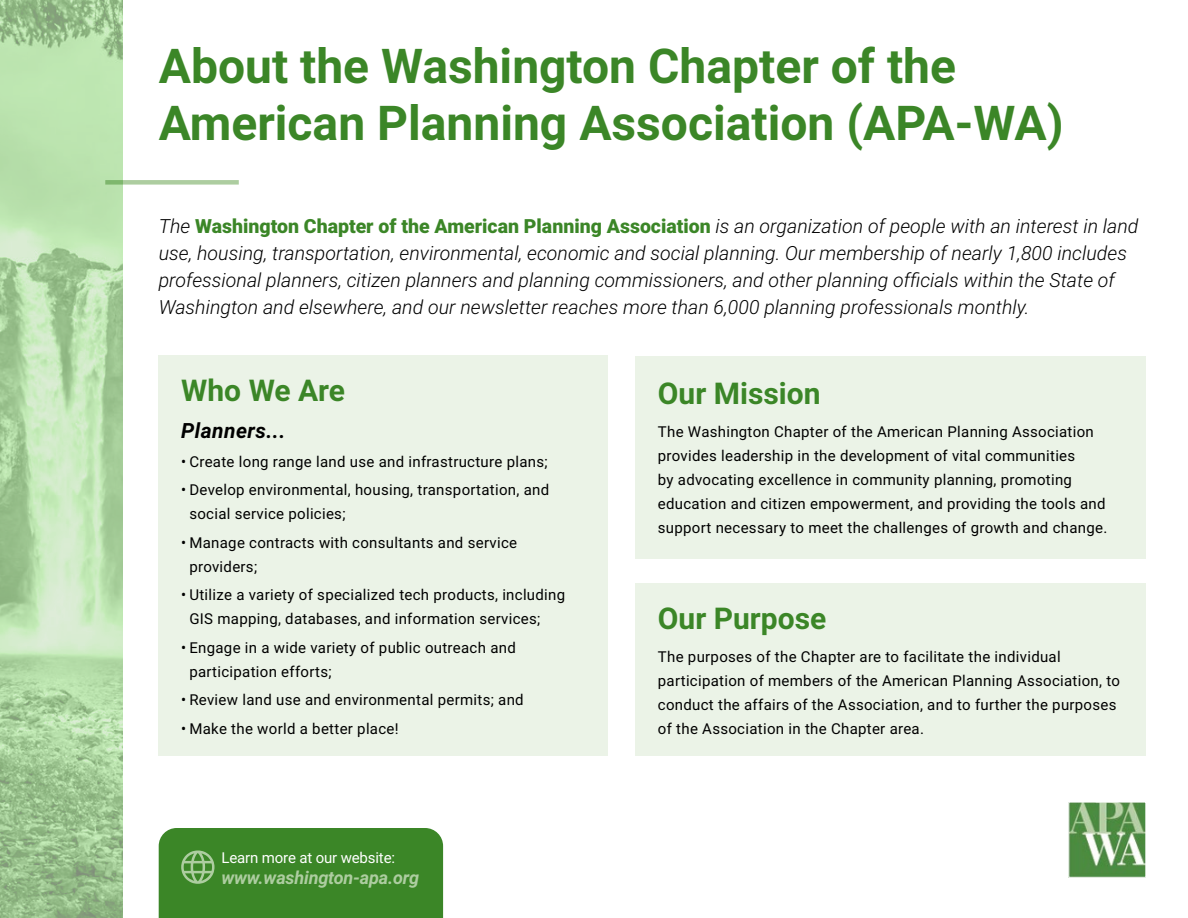
<style>
.page{position:relative;width:1188px;height:918px;background:#fff}
.page>*{position:absolute;margin:0;border:0;box-sizing:border-box;transform-origin:0 0}
.t1{font:700 48px/57px "Roboto";color:#3b8627}
.t2{font:700 30px "Roboto";color:#3b8627}
.t3{font:italic 700 21px "Roboto";letter-spacing:.02em;color:#000}
.t4{font:italic 300 19.5px/27px "Roboto";color:#000}
.t5{font:italic 700 18px "Roboto";letter-spacing:-.01em;color:#adcda0}
.t6{font:15px/24px "Roboto";letter-spacing:.02em;color:#000}
.t7{font:15px "Roboto";letter-spacing:-.01em;color:#fff}
.s1{font-weight:900;font-style:normal;color:#3b8627}
</style>
<div class="page">
<svg style="left:0;top:0;width:122px;height:918px;background:#b2d7a7"></svg>
<div style="left:105px;top:180px;width:134px;height:5px;background:#adcda0"></div>
<div style="left:635px;top:356px;width:511px;height:203px;background:#ebf3e7"></div>
<div style="left:635px;top:584px;width:511px;height:172px;background:#ebf3e7"></div>
<div style="left:159px;top:356px;width:449px;height:400px;background:#ebf3e7"></div>
<div style="left:159px;top:828px;width:284px;height:90px;background:#3b8627"></div>
<img style="left:1071px;top:804px;width:73px;height:72px">
<div style="left:1069px;top:802px;width:77px;height:76px;border:1px solid #fff"></div>
<h1 class="t1" style="left:159px;top:35px;width:906px">About the Washington Chapter of the<br>American Planning Association (APA-WA)</h1>
<p class="t4" style="left:159px;top:212px;width:981px">The <span class="s1">Washington Chapter of the American Planning Association</span> is an organization of people with an interest in land use, housing, transportation, environmental, economic and social planning. Our membership of nearly 1,800 includes professional planners, citizen planners and planning commissioners, and other planning officials within the State of Washington and elsewhere, and our newsletter reaches more than 6,000 planning professionals monthly.</p>
<h2 class="t2" style="left:181px;top:369px;width:166px">Who We Are</h2>
<h3 class="t3" style="left:181px;top:416px;width:106px">Planners...</h3>
<p class="t6" style="left:181px;top:449px;width:368px">• Create long range land use and infrastructure plans;</p>
<p class="t6" style="left:189px;top:477px;width:361px;text-indent:-8px">• Develop environmental, housing, transportation, and social service policies;</p>
<p class="t6" style="left:189px;top:530px;width:329px;text-indent:-8px">• Manage contracts with consultants and service providers;</p>
<p class="t6" style="left:189px;top:582px;width:377px;text-indent:-8px">• Utilize a variety of specialized tech products, including<br>GIS mapping, databases, and information services;</p>
<p class="t6" style="left:189px;top:635px;width:328px;text-indent:-8px">• Engage in a wide variety of public outreach and participation efforts;</p>
<p class="t6" style="left:181px;top:687px;width:344px">• Review land use and environmental permits; and</p>
<p class="t6" style="left:181px;top:716px;width:219px">• Make the world a better place!</p>
<p class="t7" style="left:221px;top:847px;width:175px">Learn more at our website:</p>
<p class="t5" style="left:221px;top:865px;width:199px">www.washington-apa.org</p>
<h2 class="t2" style="left:658px;top:372px;width:164px">Our Mission</h2>
<p class="t6" style="left:658px;top:419px;width:451px">The Washington Chapter of the American Planning Association provides leadership in the development of vital communities<br>by advocating excellence in community planning, promoting education and citizen empowerment, and providing the tools and support necessary to meet the challenges of growth and change.</p>
<h2 class="t2" style="left:658px;top:597px;width:170px">Our Purpose</h2>
<p class="t6" style="left:658px;top:644px;width:464px">The purposes of the Chapter are to facilitate the individual participation of members of the American Planning Association, to conduct the affairs of the Association, and to further the purposes of the Association in the Chapter area.</p>
</div>
